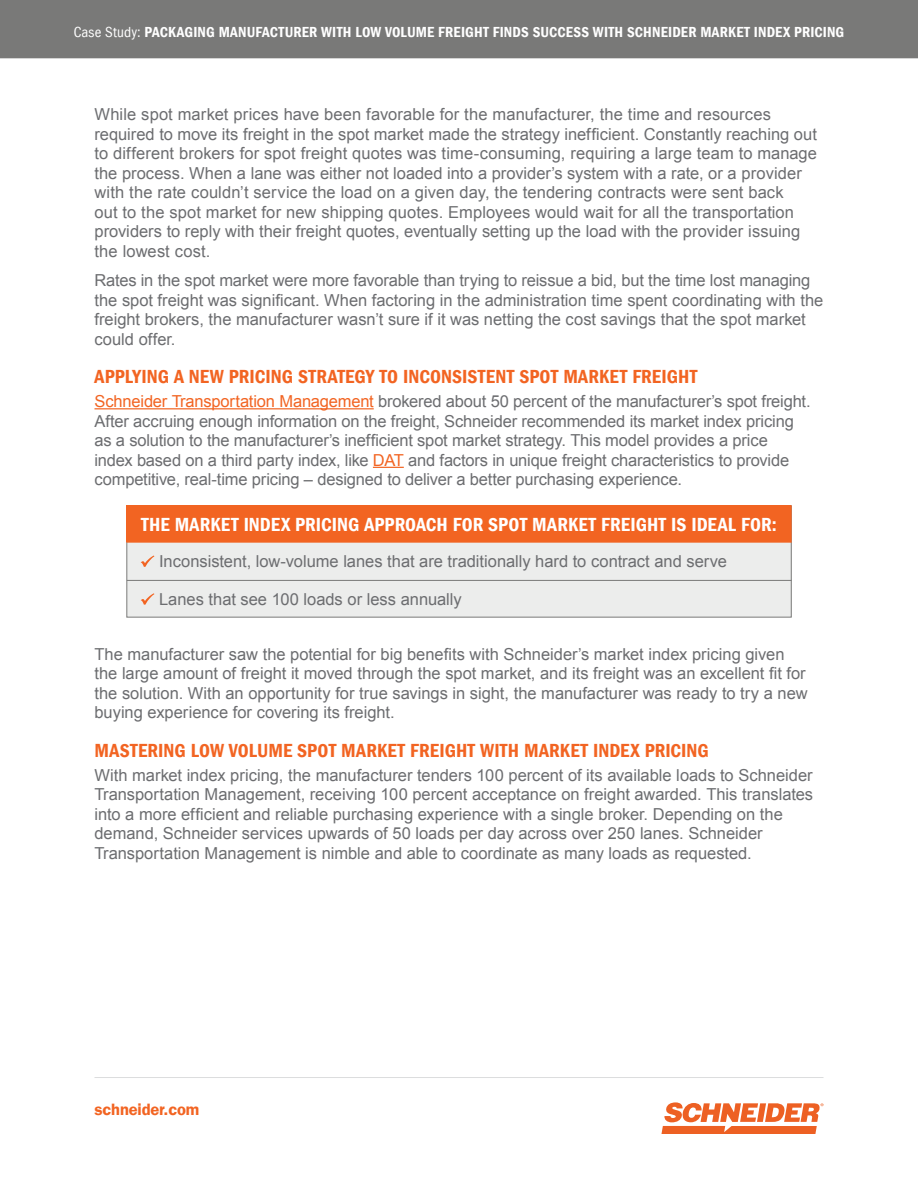
<style>
.page{position:relative;width:918px;height:1188px;background:#fff}
.page>*{position:absolute;margin:0;border:0;box-sizing:border-box;transform-origin:0 0}
.t1{font:19.5px "Franklin Gothic LT Com Dm Cn";letter-spacing:.005em;color:#f26422}
.t2{font:19.5px "Franklin Gothic LT Com Dm Cn";letter-spacing:.005em;color:#fff}
.t3{font:16.5px/19.5px "Arial";color:#6c6d70}
.t4{font:16.5px "Franklin Gothic LT Com Dm";letter-spacing:-.01em;color:#f26422}
.t5{font:15px "Franklin Gothic LT Com Dm Cn";letter-spacing:.01em;color:#fff}
.s1{font-family:"Franklin Gothic LT Com";font-stretch:condensed}
.s2{color:#f26422}
</style>
<div class="page">
<hr style="left:94px;top:1077px;width:730px;height:1px;background:#dcddde">
<svg style="left:662px;top:1102px;width:162px;height:32px"></svg>
<div style="left:0;top:0;width:918px;height:58px;background:#797978"></div>
<hr style="left:94px;top:408px;width:280px;height:1px;background:#f26422">
<hr style="left:373px;top:467px;width:31px;height:1px;background:#f26422">
<div style="left:127px;top:506px;width:664px;height:111px;background:#ecedec"></div>
<svg style="left:141px;top:556px;width:13px;height:11px"></svg>
<svg style="left:141px;top:593px;width:13px;height:12px"></svg>
<div style="left:126px;top:505px;width:666px;height:113px;border:1px solid #797978"></div>
<div style="left:127px;top:506px;width:664px;height:36px;background:#f26422"></div>
<div style="left:126px;top:505px;width:666px;height:38px;border:1px solid #f26422"></div>
<hr style="left:127px;top:580px;width:665px;height:1px;background:#797978">
<p class="t5" style="left:74px;top:24px;width:772px"><span class="s1">Case Study:</span> PACKAGING MANUFACTURER WITH LOW VOLUME FREIGHT FINDS SUCCESS WITH SCHNEIDER MARKET INDEX PRICING</p>
<p class="t3" style="left:94px;top:105px;width:724px">While spot market prices have been favorable for the manufacturer, the time and resources required to move its freight in the spot market made the strategy inefficient. Constantly reaching out to different brokers for spot freight quotes was time-consuming, requiring a large team to manage the process. When a lane was either not loaded into a provider’s system with a rate, or a provider with the rate couldn’t service the load on a given day, the tendering contracts were sent back<br>out to the spot market for new shipping quotes. Employees would wait for all the transportation providers to reply with their freight quotes, eventually setting up the load with the provider issuing the lowest cost.</p>
<p class="t3" style="left:94px;top:271px;width:730px">Rates in the spot market were more favorable than trying to reissue a bid, but the time lost managing the spot freight was significant. When factoring in the administration time spent coordinating with the freight brokers, the manufacturer wasn’t sure if it was netting the cost savings that the spot market could offer.</p>
<p class="t1" style="left:94px;top:366px;width:604px">APPLYING A NEW PRICING STRATEGY TO INCONSISTENT SPOT MARKET FREIGHT</p>
<p class="t3" style="left:94px;top:392px;width:718px"><span class="s2">Schneider Transportation Management</span> brokered about 50 percent of the manufacturer’s spot freight.<br>After accruing enough information on the freight, Schneider recommended its market index pricing as a solution to the manufacturer’s inefficient spot market strategy. This model provides a price<br>index based on a third party index, like <span class="s2">DAT</span> and factors in unique freight characteristics to provide competitive, real-time pricing – designed to deliver a better purchasing experience.</p>
<p class="t2" style="left:141px;top:513px;width:637px">THE MARKET INDEX PRICING APPROACH FOR SPOT MARKET FREIGHT IS IDEAL FOR:</p>
<p class="t3" style="left:159px;top:551px;width:570px">Inconsistent, low-volume lanes that are traditionally hard to contract and serve</p>
<p class="t3" style="left:159px;top:589px;width:304px">Lanes that see 100 loads or less annually</p>
<p class="t3" style="left:95px;top:644px;width:715px">The manufacturer saw the potential for big benefits with Schneider’s market index pricing given the large amount of freight it moved through the spot market, and its freight was an excellent fit for the solution. With an opportunity for true savings in sight, the manufacturer was ready to try a new buying experience for covering its freight.</p>
<p class="t1" style="left:94px;top:739px;width:616px">MASTERING LOW VOLUME SPOT MARKET FREIGHT WITH MARKET INDEX PRICING</p>
<p class="t3" style="left:94px;top:765px;width:720px">With market index pricing, the manufacturer tenders 100 percent of its available loads to Schneider Transportation Management, receiving 100 percent acceptance on freight awarded. This translates into a more efficient and reliable purchasing experience with a single broker. Depending on the demand, Schneider services upwards of 50 loads per day across over 250 lanes. Schneider Transportation Management is nimble and able to coordinate as many loads as requested.</p>
<p class="t4" style="left:94px;top:1099px;width:106px">schneider.com</p>
</div>
